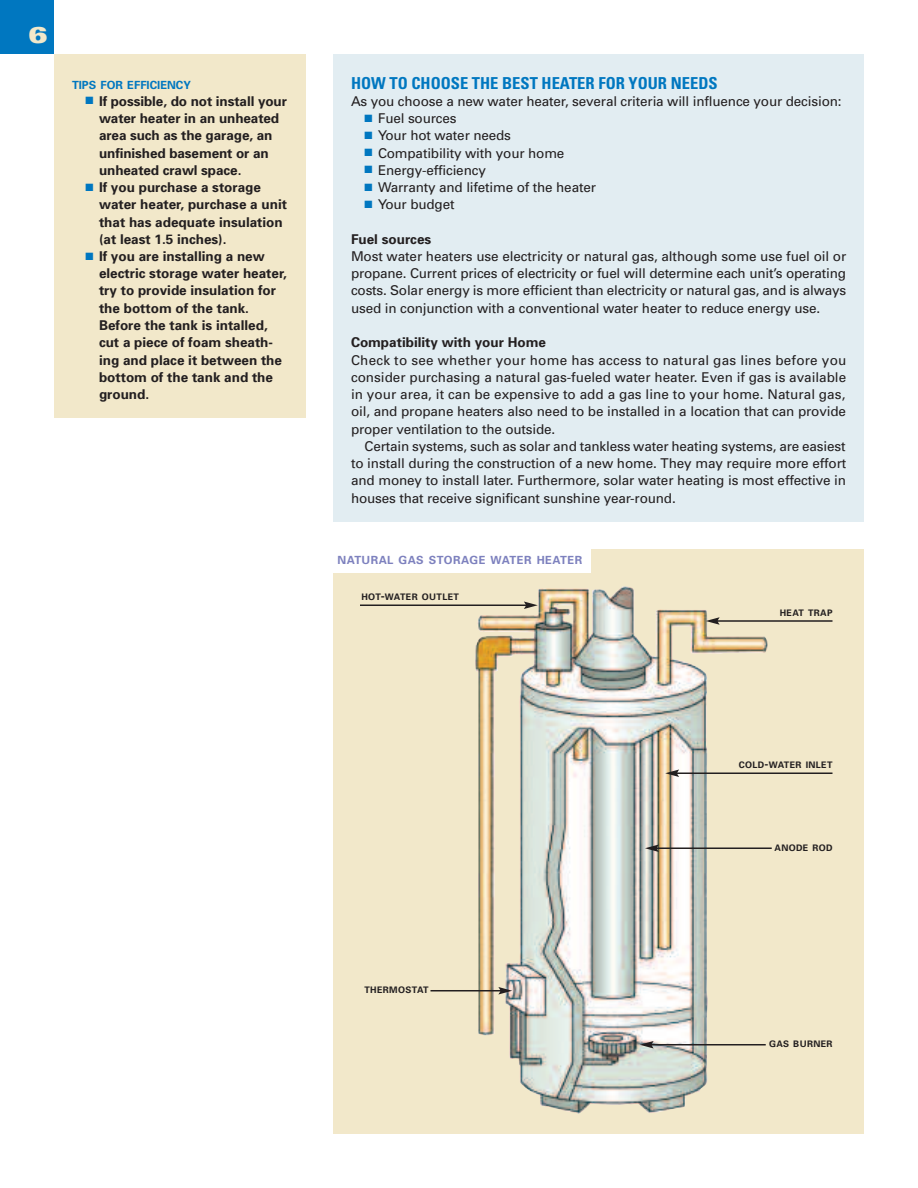
<style>
.page{position:relative;width:918px;height:1188px;background:#fff}
.page>*{position:absolute;margin:0;border:0;box-sizing:border-box;transform-origin:0 0}
.t1{font:900 expanded 22.5px "Univers";color:#f2e8ca}
.t2{font:700 condensed 16.5px "Univers";color:#0077c0}
.t3{font:13.5px/17.2px "Univers";letter-spacing:-.01em;color:#231f20;text-align:justify}
.t4{font:700 13.5px/17.2px "Univers";color:#231f20}
.t5{font:700 11.25px "Univers";letter-spacing:.035em;color:#7d81be}
.t6{font:700 11.25px "Univers";color:#0077c0}
.t7{font:700 9px "Univers";letter-spacing:.035em;color:#231f20}
.s1{color:#0077c0}
.s2{font-size:12px}
</style>
<div class="page">
<div style="left:333px;top:54px;width:531px;height:468px;background:#e2edf2"></div>
<div style="left:0;top:0;width:54px;height:54px;background:#0077c0"></div>
<div style="left:333px;top:549px;width:531px;height:585px;background:#f2e8ca"></div>
<img style="left:475px;top:586px;width:293px;height:528px">
<div style="left:333px;top:549px;width:258px;height:23px;background:#fff"></div>
<hr style="left:656px;top:847px;width:116px;height:2px;background:#231f20">
<svg style="left:645px;top:844px;width:14px;height:8px"></svg>
<hr style="left:651px;top:1044px;width:115px;height:1px;background:#231f20">
<svg style="left:640px;top:1041px;width:14px;height:7px"></svg>
<hr style="left:677px;top:772px;width:155px;height:2px;background:#231f20">
<svg style="left:665px;top:770px;width:14px;height:7px"></svg>
<hr style="left:430px;top:990px;width:71px;height:1px;background:#231f20">
<svg style="left:498px;top:987px;width:14px;height:7px"></svg>
<hr style="left:717px;top:620px;width:115px;height:2px;background:#231f20">
<svg style="left:706px;top:617px;width:14px;height:8px"></svg>
<hr style="left:360px;top:604px;width:166px;height:2px;background:#231f20">
<svg style="left:524px;top:602px;width:14px;height:7px"></svg>
<div style="left:54px;top:54px;width:252px;height:364px;background:#f2e8ca"></div>
<h1 class="t1" style="left:28px;top:27px;width:20px">6</h1>
<p class="t6" style="left:72px;top:80px;width:121px">TIPS FOR EFFICIENCY</p>
<p class="t4" style="left:99px;top:94px;width:190px;text-indent:-14px"><span class="s1">■</span> If possible, do not install your water heater in an unheated area such as the garage, an unfinished basement or an unheated crawl space.</p>
<p class="t4" style="left:99px;top:180px;width:190px;text-indent:-14px"><span class="s1">■</span> If you purchase a storage water heater, purchase a unit that has adequate insulation (at least 1.5 inches).</p>
<p class="t4" style="left:99px;top:249px;width:190px;text-indent:-14px"><span class="s1">■</span> If you are installing a new electric storage water heater, try to provide insulation for the bottom of the tank.<br>Before the tank is intalled, cut a piece of foam sheath&shy;ing and place it between the bottom of the tank and the ground.</p>
<p class="t2" style="left:351px;top:77px;width:368px">HOW TO CHOOSE THE BEST HEATER FOR YOUR NEEDS</p>
<p class="t3" style="left:351px;top:94px;width:492px">As you choose a new water heater, several criteria will influence your decision:</p>
<p class="t3" style="left:364px;top:111px;width:94px"><span class="s1">■</span> Fuel sources</p>
<p class="t3" style="left:364px;top:128px;width:148px"><span class="s1">■</span> Your hot water needs</p>
<p class="t3" style="left:364px;top:145px;width:202px"><span class="s1">■</span> Compatibility with your home</p>
<p class="t3" style="left:364px;top:163px;width:123px"><span class="s1">■</span> Energy-efficiency</p>
<p class="t3" style="left:364px;top:180px;width:233px"><span class="s1">■</span> Warranty and lifetime of the heater</p>
<p class="t3" style="left:364px;top:197px;width:92px"><span class="s1">■</span> Your budget</p>
<p class="t4" style="left:351px;top:232px;width:82px">Fuel sources</p>
<p class="t3" style="left:351px;top:249px;width:497px">Most water heaters use electricity or natural gas, although some use fuel oil or propane. Current prices of electricity or fuel will determine each unit’s operating costs. Solar energy is more efficient than electricity or natural gas, and is always used in conjunction with a conventional water heater to reduce energy use.</p>
<p class="t4" style="left:351px;top:335px;width:197px">Compatibility with your Home</p>
<p class="t3" style="left:351px;top:352px;width:497px">Check to see whether your home has access to natural gas lines before you consider purchasing a natural gas-fueled water heater. Even if gas is available in your area, it can be expensive to add a gas line to your home. Natural gas, oil, and propane heaters also need to be installed in a location that can provide proper ventilation to the outside.</p>
<p class="t3" style="left:351px;top:439px;width:497px;text-indent:14px">Certain systems, such as solar and tankless water heating systems, are easiest to install during the construction of a new home. They may require more effort and money to install later. Furthermore, solar water heating is most effective in houses that receive significant sunshine year-round.</p>
<p class="t5" style="left:338px;top:556px;width:246px">NATURAL GAS STORAGE WATER HEATER</p>
<p class="t7" style="left:362px;top:594px;width:99px">HOT<span class="s2">-</span>WATER OUTLET</p>
<p class="t7" style="left:780px;top:610px;width:54px">HEAT TRAP</p>
<p class="t7" style="left:364px;top:987px;width:66px">THERMOSTAT</p>
<p class="t7" style="left:739px;top:762px;width:95px">COLD<span class="s2">-</span>WATER INLET</p>
<p class="t7" style="left:775px;top:844px;width:60px">ANODE ROD</p>
<p class="t7" style="left:769px;top:1041px;width:65px">GAS BURNER</p>
</div>
